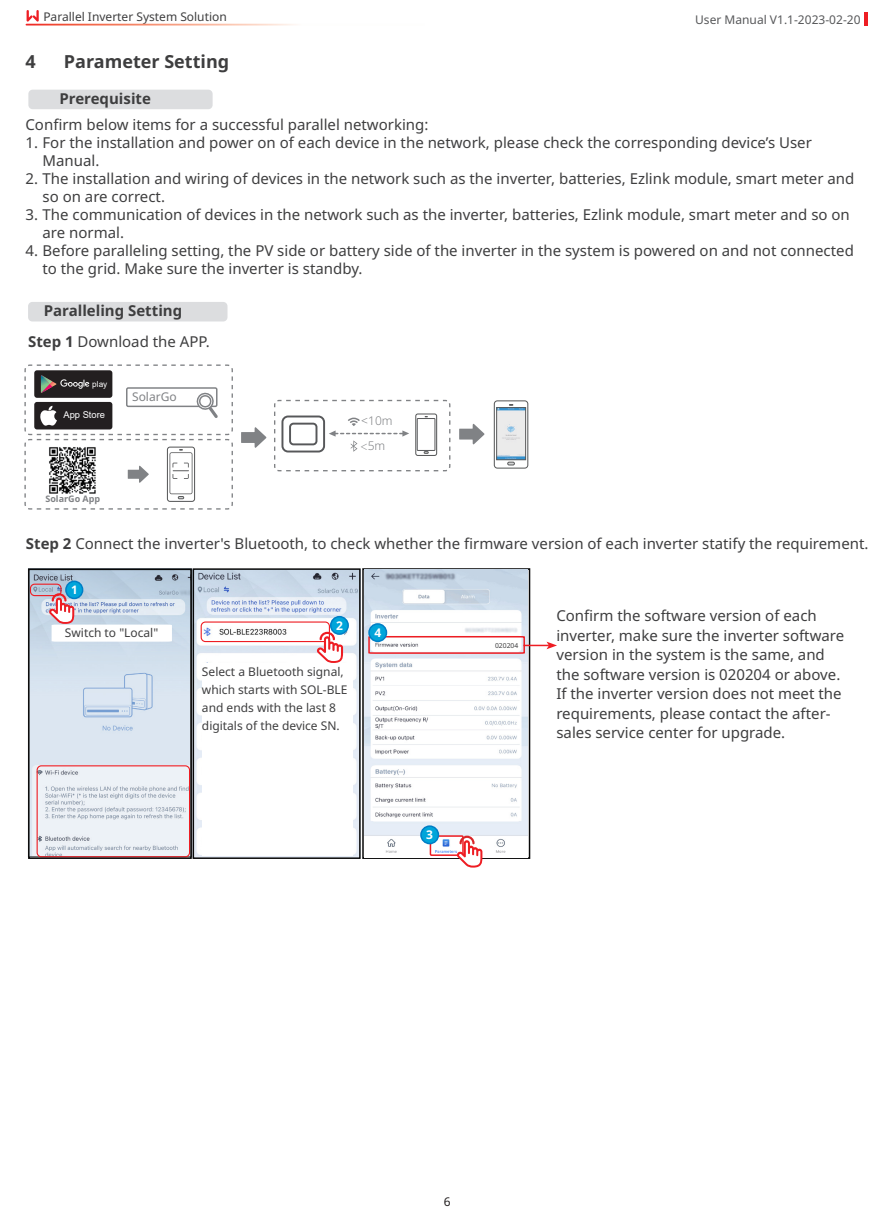
<style>
.page{position:relative;width:893px;height:1212px;background:#fff}
.page>*{position:absolute;margin:0;border:0;box-sizing:border-box;transform-origin:0 0}
.一级标题{font:700 18px "Noto Sans";color:#3e3e3f}
.章{font:15px/19.5px "Noto Sans";color:#3e3e3f}
.节{font:700 15px "Noto Sans";color:#3e3e3f}
.t1{font:12px/18px "Noto Sans";color:#3e3e3f}
.t2{font:12px "Noto Sans";color:#57585a}
.t3{font:300 12px/25.7px "Noto Sans";color:#808285}
.t4{font:12px "Noto Sans";color:#808285}
.t5{font:700 12px "Noto Sans";color:#fff}
.t6{font:12px "Noto Sans";color:#231f20}
.t7{font:700 11.85px "Noto Sans";color:#fff}
.t8{font:9.3px "Arial";color:#fff}
.t9{font:700 9px "Noto Sans";color:#808285}
.t10{font:8.25px "Arial";color:#fff}
.t11{font:6.75px "Noto Sans";color:#3e3e3f}
.s1{font-weight:700}
.s2{font-family:"Adobe Song Std"}
</style>
<div class="page">
<hr style="left:864px;top:12px;width:3px;height:14px;background:#ee1d23">
<svg style="left:27px;top:10px;width:12px;height:12px"></svg>
<div style="left:28px;top:90px;width:185px;height:19px;background:#dcdddf;border-radius:4px"></div>
<div style="left:28px;top:302px;width:199px;height:19px;background:#dcdddf;border-radius:4px"></div>
<svg style="left:459px;top:423px;width:25px;height:22px"></svg>
<svg style="left:241px;top:427px;width:25px;height:21px"></svg>
<svg style="left:24px;top:364px;width:209px;height:146px"></svg>
<svg style="left:494px;top:400px;width:34px;height:69px"></svg>
<img style="left:498px;top:409px;width:26px;height:49px">
<div style="left:496px;top:407px;width:30px;height:53px;border:1px solid #595a5b"></div>
<svg style="left:274px;top:399px;width:177px;height:73px"></svg>
<div style="left:417px;top:418px;width:18px;height:33px;border:1px solid #57585a"></div>
<img style="left:49px;top:447px;width:47px;height:47px">
<div style="left:362px;top:568px;width:168px;height:291px;border:2px solid #080808"></div>
<img style="left:365px;top:570px;width:163px;height:287px">
<div style="left:430px;top:835px;width:34px;height:21px;border:2px solid #ee1d23"></div>
<svg style="left:456px;top:836px;width:26px;height:31px"></svg>
<img style="left:31px;top:572px;width:158px;height:283px">
<div style="left:30px;top:584px;width:32px;height:12px;border:1px solid #ee1d23;border-radius:4px"></div>
<div style="left:37px;top:765px;width:153px;height:92px;border:1px solid #ee1d23;border-radius:4px"></div>
<div style="left:66px;top:581px;width:17px;height:17px;background:#00a5da;border-radius:50%"></div>
<div style="left:65px;top:580px;width:18px;height:19px;border:2px solid #007ec5;border-radius:50%"></div>
<svg style="left:48px;top:593px;width:124px;height:49px"></svg>
<div style="left:28px;top:569px;width:164px;height:290px;border:2px solid #080808"></div>
<img style="left:196px;top:571px;width:162px;height:285px">
<div style="left:193px;top:568px;width:168px;height:291px;border:2px solid #080808"></div>
<div style="left:331px;top:617px;width:17px;height:17px;background:#00a5da;border-radius:50%"></div>
<div style="left:330px;top:616px;width:19px;height:19px;border:2px solid #007ec5;border-radius:50%"></div>
<div style="left:201px;top:621px;width:129px;height:21px;border:1px solid #ee1d23;border-radius:4px"></div>
<svg style="left:316px;top:632px;width:27px;height:31px"></svg>
<div style="left:202px;top:664px;width:151px;height:192px;background:#fff"></div>
<div style="left:421px;top:826px;width:17px;height:17px;background:#00a5da;border-radius:50%"></div>
<div style="left:420px;top:825px;width:19px;height:19px;border:2px solid #007ec5;border-radius:50%"></div>
<div style="left:369px;top:624px;width:17px;height:17px;background:#00a5da;border-radius:50%"></div>
<div style="left:368px;top:623px;width:19px;height:19px;border:2px solid #007ec5;border-radius:50%"></div>
<svg style="left:368px;top:635px;width:189px;height:19px"></svg>
<div style="left:492px;top:639px;width:29px;height:11px;background:#fff"></div>
<p class="t1" style="left:43px;top:8px;width:185px">Parallel Inverter System Solution</p>
<p class="t2" style="left:695px;top:11px;width:167px">User Manual V1.1-2023-02-20</p>
<p class="一级标题" style="left:26px;top:49px;width:12px">4</p>
<p class="一级标题" style="left:64px;top:49px;width:167px">Parameter Setting</p>
<p class="节" style="left:59px;top:88px;width:93px">Prerequisite</p>
<p class="章" style="left:26px;top:115px;width:404px">Confirm below items for a successful parallel networking:</p>
<p class="章" style="left:43px;top:134px;width:771px;line-height:18px;text-indent:-17px">1. For the installation and power on of each device in the network, please check the corresponding device’s User<br>Manual.</p>
<p class="章" style="left:43px;top:170px;width:813px;line-height:18px;text-indent:-17px">2. The installation and wiring of devices in the network such as the inverter, batteries, Ezlink module, smart meter and so on are correct.</p>
<p class="章" style="left:43px;top:206px;width:809px;line-height:18px;text-indent:-17px">3. The communication of devices in the network such as the inverter, batteries, Ezlink module, smart meter and so on are normal.</p>
<p class="章" style="left:43px;top:242px;width:813px;line-height:18px;text-indent:-17px">4. Before paralleling setting, the PV side or battery side of the inverter in the system is powered on and not connected to the grid. Make sure the inverter is standby.</p>
<p class="节" style="left:44px;top:300px;width:140px">Paralleling Setting</p>
<p class="章" style="left:28px;top:332px;width:183px"><span class="s1">Step 1</span> Download the APP.</p>
<p class="t10" style="left:92px;top:378px;width:17px">play</p>
<p class="t8" style="left:63px;top:409px;width:43px">App Store</p>
<p class="t4" style="left:132px;top:388px;width:46px">SolarGo</p>
<p class="t9" style="left:45px;top:492px;width:56px">SolarGo App</p>
<p class="t3" style="left:360px;top:408px;width:34px">&lt;10m <span class="s2">&lt;</span>5m</p>
<p class="章" style="left:26px;top:534px;width:844px"><span class="s1">Step 2</span> Connect the inverter's Bluetooth, to check whether the firmware version of each inverter statify the requirement.</p>
<p class="t7" style="left:71px;top:581px;width:8px">1</p>
<p class="t1" style="left:65px;top:624px;width:95px">Switch to "Local"</p>
<p class="t5" style="left:336px;top:617px;width:8px">2</p>
<p class="t1" style="left:202px;top:663px;width:147px">Select a Bluetooth signal, which starts with SOL-BLE and ends with the last 8 digitals of the device SN.</p>
<p class="t5" style="left:374px;top:624px;width:8px">4</p>
<p class="t5" style="left:426px;top:827px;width:8px">3</p>
<p class="t11" style="left:495px;top:641px;width:25px">020204</p>
<p class="章" style="left:556px;top:606px;width:289px">Confirm the software version of each inverter, make sure the inverter software version in the system is the same, and the software version is 020204 or above.<br>If the inverter version does not meet the requirements, please contact the after&shy;sales service center for upgrade.</p>
<p class="t6" style="left:444px;top:1193px;width:8px">6</p>
</div>
